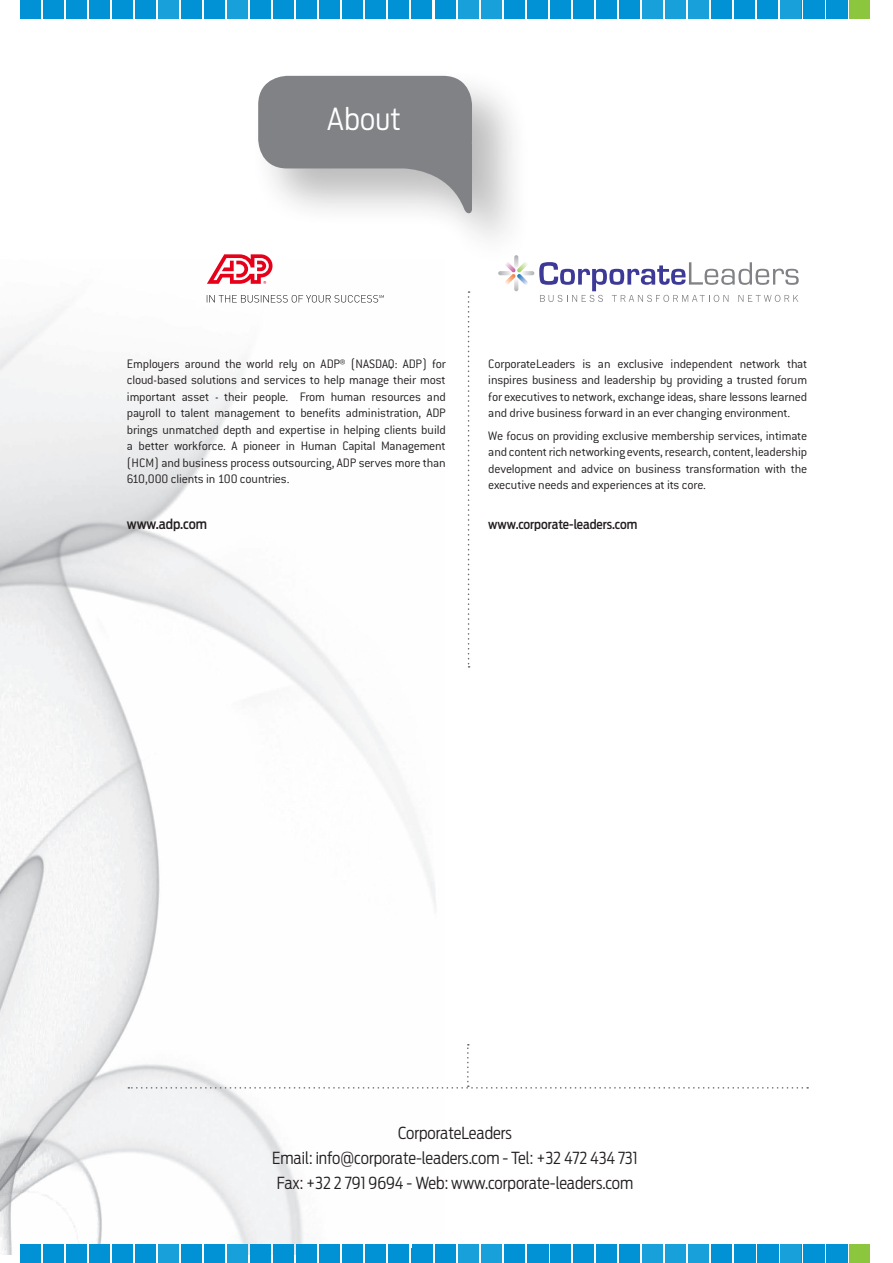
<style>
.page{position:relative;width:893px;height:1263px;background:#fff}
.page>*{position:absolute;margin:0;border:0;box-sizing:border-box;transform-origin:0 0}
.titels{font:300 30px "Antenna Cond";letter-spacing:.01em;color:#fff}
.bedrijf{font:300 16.5px "Antenna Cond";color:#231f20}
.broodtekst{font:300 13.5px/16.5px "Conduit ITC";letter-spacing:-.015em;color:#231f20;text-align:justify}
.broodtekst-2{font:500 13.5px "Antenna Cond";color:#231f20}
.broodtekst-3{font:500 12.75px "Antenna Cond";color:#231f20}
</style>
<div class="page">
<div style="left:20px;top:0;width:21px;height:18px;background:#0092d5"></div>
<div style="left:43px;top:0;width:21px;height:18px;background:#0092d5"></div>
<div style="left:66px;top:0;width:21px;height:18px;background:#0092d5"></div>
<div style="left:89px;top:0;width:21px;height:18px;background:#0092d5"></div>
<div style="left:112px;top:0;width:21px;height:18px;background:#0092d5"></div>
<div style="left:135px;top:0;width:21px;height:18px;background:#0092d5"></div>
<div style="left:158px;top:0;width:21px;height:18px;background:#18a0db"></div>
<div style="left:181px;top:0;width:21px;height:18px;background:#0092d5"></div>
<div style="left:204px;top:0;width:21px;height:18px;background:#0092d5"></div>
<div style="left:227px;top:0;width:21px;height:18px;background:#18a0db"></div>
<div style="left:250px;top:0;width:21px;height:18px;background:#0092d5"></div>
<div style="left:273px;top:0;width:21px;height:18px;background:#0092d5"></div>
<div style="left:296px;top:0;width:21px;height:18px;background:#0092d5"></div>
<div style="left:319px;top:0;width:21px;height:18px;background:#0092d5"></div>
<div style="left:342px;top:0;width:21px;height:18px;background:#0092d5"></div>
<div style="left:365px;top:0;width:21px;height:18px;background:#0092d5"></div>
<div style="left:388px;top:0;width:21px;height:18px;background:#0092d5"></div>
<div style="left:411px;top:0;width:21px;height:18px;background:#0092d5"></div>
<div style="left:435px;top:0;width:21px;height:18px;background:#0092d5"></div>
<div style="left:458px;top:0;width:21px;height:18px;background:#18a0db"></div>
<div style="left:481px;top:0;width:21px;height:18px;background:#18a0db"></div>
<div style="left:504px;top:0;width:21px;height:18px;background:#0092d5"></div>
<div style="left:827px;top:0;width:21px;height:18px;background:#0092d5"></div>
<div style="left:849px;top:0;width:21px;height:18px;background:#8bc63e"></div>
<div style="left:826px;top:0;width:21px;height:18px;background:#0092d5"></div>
<div style="left:803px;top:0;width:21px;height:18px;background:#0092d5"></div>
<div style="left:780px;top:0;width:21px;height:18px;background:#18a0db"></div>
<div style="left:757px;top:0;width:21px;height:18px;background:#0092d5"></div>
<div style="left:734px;top:0;width:21px;height:18px;background:#0092d5"></div>
<div style="left:711px;top:0;width:21px;height:18px;background:#0092d5"></div>
<div style="left:688px;top:0;width:21px;height:18px;background:#18a0db"></div>
<div style="left:665px;top:0;width:21px;height:18px;background:#18a0db"></div>
<div style="left:642px;top:0;width:21px;height:18px;background:#18a0db"></div>
<div style="left:619px;top:0;width:21px;height:18px;background:#0092d5"></div>
<div style="left:596px;top:0;width:21px;height:18px;background:#0092d5"></div>
<div style="left:573px;top:0;width:21px;height:18px;background:#0092d5"></div>
<div style="left:550px;top:0;width:21px;height:18px;background:#0092d5"></div>
<div style="left:527px;top:0;width:21px;height:18px;background:#0092d5"></div>
<div style="left:411px;top:1248px;width:21px;height:15px;background:#0092d5"></div>
<img style="left:0;top:295px;width:444px;height:959px">
<div style="left:250px;top:68px;width:281px;height:201px;background:#231f20;opacity:.3"></div>
<svg style="left:258px;top:76px;width:214px;height:137px;background:#9e9fa1"></svg>
<svg style="left:498px;top:271px;width:14px;height:4px"></svg>
<svg style="left:505px;top:255px;width:294px;height:47px"></svg>
<svg style="left:468px;top:291px;width:2px;height:377px"></svg>
<svg style="left:128px;top:1044px;width:680px;height:45px"></svg>
<div style="left:20px;top:1245px;width:21px;height:18px;background:#0092d5"></div>
<div style="left:43px;top:1245px;width:21px;height:18px;background:#0092d5"></div>
<div style="left:66px;top:1245px;width:21px;height:18px;background:#0092d5"></div>
<div style="left:89px;top:1245px;width:21px;height:18px;background:#0092d5"></div>
<div style="left:112px;top:1245px;width:21px;height:18px;background:#0092d5"></div>
<div style="left:135px;top:1245px;width:21px;height:18px;background:#0092d5"></div>
<div style="left:158px;top:1245px;width:21px;height:18px;background:#18a0db"></div>
<div style="left:181px;top:1245px;width:21px;height:18px;background:#0092d5"></div>
<div style="left:204px;top:1245px;width:21px;height:18px;background:#0092d5"></div>
<div style="left:227px;top:1245px;width:21px;height:18px;background:#18a0db"></div>
<div style="left:250px;top:1245px;width:21px;height:18px;background:#0092d5"></div>
<div style="left:273px;top:1245px;width:21px;height:18px;background:#0092d5"></div>
<div style="left:296px;top:1245px;width:21px;height:18px;background:#0092d5"></div>
<div style="left:319px;top:1245px;width:21px;height:18px;background:#0092d5"></div>
<div style="left:342px;top:1245px;width:21px;height:18px;background:#0092d5"></div>
<div style="left:365px;top:1245px;width:21px;height:18px;background:#0092d5"></div>
<div style="left:388px;top:1245px;width:21px;height:18px;background:#0092d5"></div>
<div style="left:412px;top:1245px;width:20px;height:18px;background:#0092d5"></div>
<div style="left:435px;top:1245px;width:21px;height:18px;background:#0092d5"></div>
<div style="left:458px;top:1245px;width:21px;height:18px;background:#18a0db"></div>
<div style="left:481px;top:1245px;width:21px;height:18px;background:#18a0db"></div>
<div style="left:504px;top:1245px;width:21px;height:18px;background:#0092d5"></div>
<div style="left:527px;top:1245px;width:21px;height:18px;background:#0092d5"></div>
<div style="left:781px;top:1245px;width:21px;height:18px;background:#0092d5"></div>
<div style="left:804px;top:1245px;width:21px;height:18px;background:#0092d5"></div>
<div style="left:827px;top:1245px;width:21px;height:18px;background:#0092d5"></div>
<div style="left:849px;top:1245px;width:21px;height:18px;background:#8bc63e"></div>
<div style="left:826px;top:1245px;width:21px;height:18px;background:#0092d5"></div>
<div style="left:803px;top:1245px;width:21px;height:18px;background:#0092d5"></div>
<div style="left:780px;top:1245px;width:21px;height:18px;background:#18a0db"></div>
<div style="left:757px;top:1245px;width:21px;height:18px;background:#0092d5"></div>
<div style="left:734px;top:1245px;width:21px;height:18px;background:#0092d5"></div>
<div style="left:711px;top:1245px;width:21px;height:18px;background:#0092d5"></div>
<div style="left:688px;top:1245px;width:21px;height:18px;background:#18a0db"></div>
<div style="left:665px;top:1245px;width:21px;height:18px;background:#18a0db"></div>
<div style="left:642px;top:1245px;width:21px;height:18px;background:#18a0db"></div>
<div style="left:619px;top:1245px;width:21px;height:18px;background:#0092d5"></div>
<div style="left:596px;top:1245px;width:21px;height:18px;background:#0092d5"></div>
<div style="left:573px;top:1245px;width:21px;height:18px;background:#0092d5"></div>
<div style="left:550px;top:1245px;width:21px;height:18px;background:#0092d5"></div>
<svg style="left:207px;top:295px;width:177px;height:8px"></svg>
<svg style="left:207px;top:254px;width:65px;height:30px"></svg>
<p class="titels" style="left:327px;top:101px;width:76px">About</p>
<p class="broodtekst" style="left:127px;top:355px;width:320px">Employers around the world rely on ADP® (NASDAQ: ADP) for cloud-based solutions and services to help manage their most important asset - their people. From human resources and payroll to talent management to benefits administration, ADP brings unmatched depth and expertise in helping clients build a better workforce. A pioneer in Human Capital Management (HCM) and business process outsourcing, ADP serves more than 610,000 clients in 100 countries.</p>
<p class="broodtekst-2" style="left:127px;top:516px;width:82px">www.adp.com</p>
<p class="broodtekst" style="left:488px;top:355px;width:320px">CorporateLeaders is an exclusive independent network that inspires business and leadership by providing a trusted forum for executives to network, exchange ideas, share lessons learned and drive business forward in an ever changing environment.</p>
<p class="broodtekst" style="left:488px;top:427px;width:320px">We focus on providing exclusive membership services, intimate and content rich networking events, research, content, leadership development and advice on business transformation with the executive needs and experiences at its core.</p>
<p class="broodtekst-3" style="left:488px;top:516px;width:151px">www.corporate-leaders.com</p>
<p class="bedrijf" style="left:398px;top:1123px;width:115px">CorporateLeaders</p>
<p class="bedrijf" style="left:272px;top:1148px;width:367px">Email: info@corporate-leaders.com - Tel: +32 472 434 731</p>
<p class="bedrijf" style="left:277px;top:1173px;width:358px">Fax: +32 2 791 9694 - Web: www.corporate-leaders.com</p>
</div>
